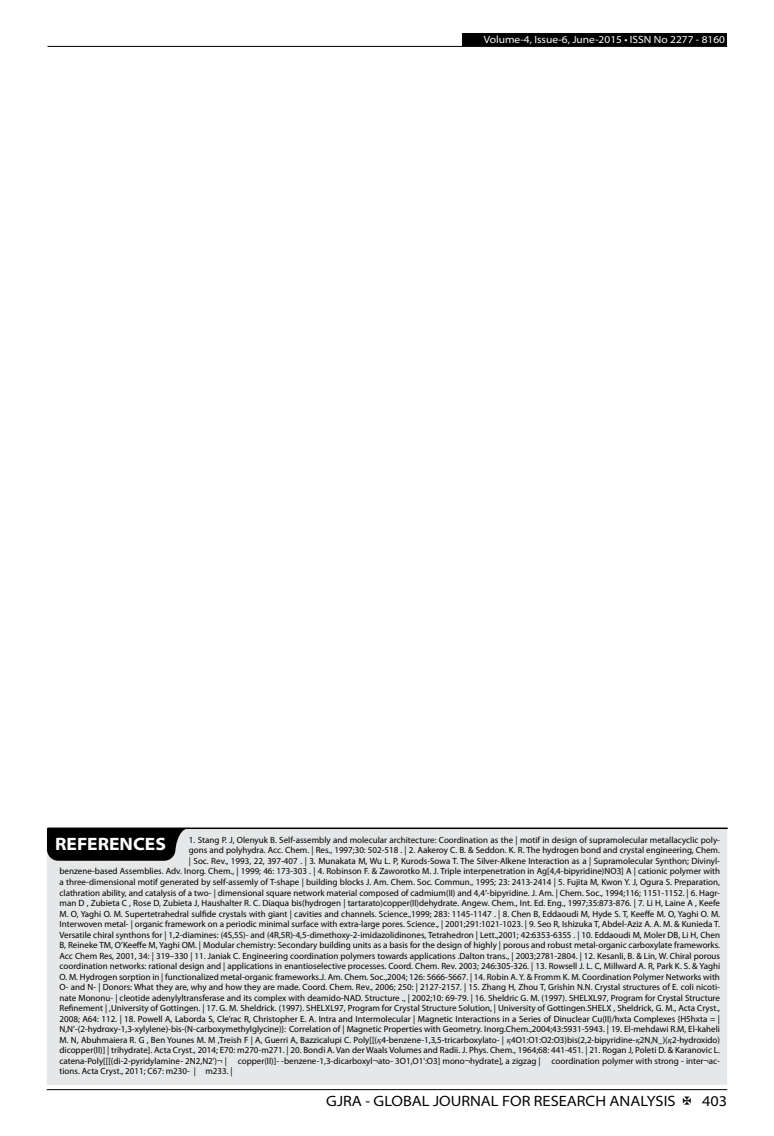
<style>
.page{position:relative;width:774px;height:1136px;background:#fff}
.page>*{position:absolute;margin:0;border:0;box-sizing:border-box;transform-origin:0 0}
.t1{font:700 semi-expanded 18px "Myriad Pro";color:#fff}
.t2{font:semi-expanded 15px "Myriad Pro";color:#000}
.t3{font:semi-expanded 10.5px "Myriad Pro";color:#fff}
.t4{font:9px "Myriad Pro";color:#000}
.s1{font-family:"Times New Roman"}
.s2{font-family:"Times New Roman";font-style:italic}
</style>
<div class="page">
<hr style="left:47px;top:1089px;width:680px;height:1px;background:#000">
<div style="left:462px;top:33px;width:265px;height:13px;background:#000"></div>
<hr style="left:47px;top:46px;width:680px;height:1px;background:#000">
<div style="left:47px;top:828px;width:680px;height:256px;background:#e6e7e8"></div>
<hr style="left:48px;top:827px;width:679px;height:2px;background:#000">
<svg style="left:47px;top:828px;width:139px;height:32px"></svg>
<p class="t3" style="left:484px;top:34px;width:243px">Volume-4, Issue-6, June-2015 • ISSN No 2277 - 8160</p>
<h1 class="t1" style="left:55px;top:833px;width:112px">REFERENCES</h1>
<p class="t4" style="left:189px;top:834px;width:533px">1. Stang P. J, Olenyuk B. Self-assembly and molecular architecture: Coordination as the | motif in design of supramolecular metallacyclic poly-</p>
<p class="t4" style="left:189px;top:845px;width:533px">gons and polyhydra. Acc. Chem. | Res., 1997;30: 502-518 . | 2. Aakeroy C. B. &amp; Seddon. K. R. The hydrogen bond and crystal engineering, Chem.</p>
<p class="t4" style="left:189px;top:855px;width:533px">| Soc. Rev., 1993, 22, 397-407 . | 3. Munakata M, Wu L. P, Kurods-Sowa T. The Silver-Alkene Interaction as a | Supramolecular Synthon; Divinyl-</p>
<p class="t4" style="left:60px;top:866px;width:662px">benzene-based Assemblies. Adv. Inorg. Chem., | 1999; 46: 173-303 . | 4. Robinson F. &amp; Zaworotko M. J. Triple interpenetration in Ag[4,4-bipyridine)NO3] A | cationic polymer with</p>
<p class="t4" style="left:60px;top:877px;width:662px">a three-dimensional motif generated by self-assemly of T-shape | building blocks J. Am. Chem. Soc. Commun., 1995; 23: 2413-2414 | 5. Fujita M, Kwon Y. J, Ogura S. Preparation,</p>
<p class="t4" style="left:60px;top:887px;width:662px">clathration ability, and catalysis of a two- | dimensional square network material composed of cadmium(II) and 4,4<span class="s1">′</span>-bipyridine. J. Am. | Chem. Soc., 1994;116; 1151-1152. | 6. Hagr-</p>
<p class="t4" style="left:60px;top:898px;width:662px">man D , Zubieta C , Rose D, Zubieta J, Haushalter R. C. Diaqua bis(hydrogen | tartarato)copper(II)dehydrate. Angew. Chem., Int. Ed. Eng., 1997;35:873-876. | 7. Li H, Laine A , Keefe</p>
<p class="t4" style="left:60px;top:908px;width:662px">M. O, Yaghi O. M. Supertetrahedral sulfide crystals with giant | cavities and channels. Science.,1999; 283: 1145-1147 . | 8. Chen B, Eddaoudi M, Hyde S. T, Keeffe M. O, Yaghi O. M.</p>
<p class="t4" style="left:60px;top:919px;width:662px">Interwoven metal- | organic framework on a periodic minimal surface with extra-large pores. Science., | 2001;291:1021-1023. | 9. Seo R, Ishizuka T, Abdel-Aziz A. A. M. &amp; Kunieda T.</p>
<p class="t4" style="left:60px;top:929px;width:662px">Versatile chiral synthons for | 1,2-diamines: (4S,5S)- and (4R,5R)-4,5-dimethoxy-2-imidazolidinones, Tetrahedron | Lett.,2001; 42:6353-6355 . | 10. Eddaoudi M, Moler DB, Li H, Chen</p>
<p class="t4" style="left:60px;top:940px;width:662px">B, Reineke TM, O’Keeffe M, Yaghi OM. | Modular chemistry: Secondary building units as a basis for the design of highly | porous and robust metal-organic carboxylate frameworks.</p>
<p class="t4" style="left:60px;top:950px;width:662px">Acc Chem Res, 2001, 34: | 319–330 | 11. Janiak C. Engineering coordination polymers towards applications .Dalton trans., | 2003;2781-2804. | 12. Kesanli, B. &amp; Lin, W. Chiral porous</p>
<p class="t4" style="left:60px;top:961px;width:662px">coordination networks: rational design and | applications in enantioselective processes. Coord. Chem. Rev. 2003; 246:305-326. | 13. Rowsell J. L. C, Millward A. R, Park K. S. &amp; Yaghi</p>
<p class="t4" style="left:60px;top:971px;width:662px">O. M. Hydrogen sorption in | functionalized metal-organic frameworks.J. Am. Chem. Soc.,2004; 126: 5666-5667. | 14. Robin A. Y. &amp; Fromm K. M. Coordination Polymer Networks with</p>
<p class="t4" style="left:60px;top:982px;width:662px">O- and N- | Donors: What they are, why and how they are made. Coord. Chem. Rev., 2006; 250: | 2127-2157. | 15. Zhang H, Zhou T, Grishin N.N. Crystal structures of E. coli nicoti-</p>
<p class="t4" style="left:60px;top:992px;width:662px">nate Mononu- | cleotide adenylyltransferase and its complex with deamido-NAD. Structure ., | 2002;10: 69-79. | 16. Sheldric G. M. (1997). SHELXL97, Program for Crystal Structure</p>
<p class="t4" style="left:60px;top:1003px;width:662px">Refinement | ,University of Gottingen. | 17. G. M. Sheldrick. (1997). SHELXL97, Program for Crystal Structure Solution, | University of Gottingen.SHELX , Sheldrick, G. M., Acta Cryst.,</p>
<p class="t4" style="left:60px;top:1013px;width:662px">2008; A64: 112. | 18. Powell A, Laborda S, Cle’rac R, Christopher E. A. Intra and Intermolecular | Magnetic Interactions in a Series of Dinuclear Cu(II)/hxta Complexes {H5hxta = |</p>
<p class="t4" style="left:60px;top:1024px;width:662px">N,N‘-(2-hydroxy-1,3-xylylene)-bis-(N-carboxymethylglycine)}: Correlation of | Magnetic Properties with Geometry. Inorg.Chem.,2004;43:5931-5943. | 19. El-mehdawi R.M, El-kaheli</p>
<p class="t4" style="left:60px;top:1034px;width:662px">M. N, Abuhmaiera R. G , Ben Younes M. M ,Treish F | A, Guerri A, Bazzicalupi C. Poly[[(<span class="s2">қ</span>4-benzene-1,3,5-tricarboxylato- | <span class="s2">қ</span>4O1:O1:O2:O3)bis(2,2-bipyridine-<span class="s2">қ</span>2N,N_)(<span class="s2">қ</span>2-hydroxido)</p>
<p class="t4" style="left:60px;top:1045px;width:662px">dicopper(II)] | trihydrate]. Acta Cryst., 2014; E70: m270-m271. | 20. Bondi A. Van der Waals Volumes and Radii. J. Phys. Chem., 1964;68: 441-451. | 21. Rogan J, Poleti D. &amp; Karanovic L.</p>
<p class="t4" style="left:60px;top:1055px;width:662px">catena-Poly[[[(di-2-pyridylamine- 2N2,N2')¬ | copper(II)]- -benzene-1,3-dicarboxyl¬ato- 3O1,O1':O3] mono¬hydrate], a zigzag | coordination polymer with strong - inter¬ac-</p>
<p class="t4" style="left:60px;top:1066px;width:175px">tions. Acta Cryst., 2011; C67: m230- | m233. |</p>
<h2 class="t2" style="left:326px;top:1092px;width:351px">GJRA - GLOBAL JOURNAL FOR RESEARCH ANALYSIS</h2>
<h2 class="t2" style="left:702px;top:1092px;width:27px">403</h2>
</div>
